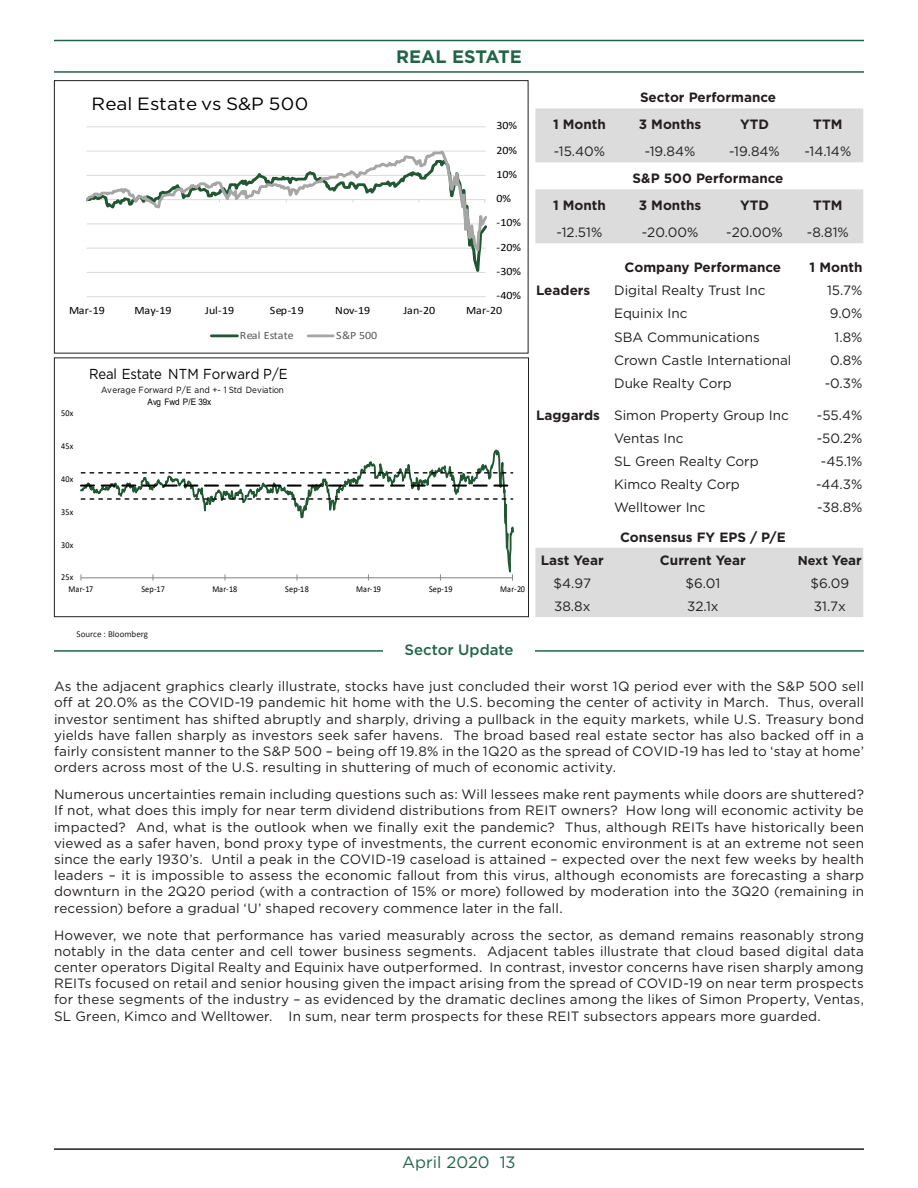
<style>
.page{position:relative;width:918px;height:1188px;background:#fff}
.page>*{position:absolute;margin:0;border:0;box-sizing:border-box;transform-origin:0 0}
.t1{font:700 18px "Gotham";color:#22644a}
.t2{font:17.7px "Gotham";letter-spacing:.015em;color:#000;scale:1.07 1}
.t3{font:16.5px "Gotham";color:#22644a}
.t4{font:500 15px "Gotham";color:#22644a}
.t5{font:14.4px "Gotham";letter-spacing:-.005em;color:#000;scale:.91 1}
.t6{font:13.5px/16.2px "Gotham";color:#231f20;text-align:justify}
.t7{font:700 13.5px "Gotham";color:#231f20}
.t8{font:700 12.75px "Gotham";color:#231f20}
.t9{font:11.25px "Calibri";letter-spacing:-.005em;color:#000;scale:1.07 1}
.t10{font:11.25px "Calibri";color:#595959;scale:1.07 1}
.t11{font:9px "Calibri";letter-spacing:.03em;color:#000;scale:.91 1}
.t12{font:9px "Gotham";letter-spacing:-.015em;color:#000;scale:.91 1}
.t13{font:9px "Calibri";color:#231f20}
.t14{font:9px "Arial";letter-spacing:-.02em;color:#000;scale:.91 1}
.s1{font-size:13.5px}
</style>
<div class="page">
<hr style="left:54px;top:650px;width:810px;height:2px;background:#22644a">
<hr style="left:54px;top:40px;width:810px;height:1px;background:#22644a">
<hr style="left:54px;top:71px;width:810px;height:2px;background:#22644a">
<hr style="left:54px;top:1148px;width:810px;height:2px;background:#231f20">
<div style="left:383px;top:643px;width:152px;height:13px;background:#fff"></div>
<div style="left:535px;top:548px;width:328px;height:69px;background:#dcdcdc"></div>
<svg style="left:535px;top:108px;width:328px;height:135px;fill:#dcdcdc"></svg>
<hr style="left:87px;top:296px;width:399px;height:1px;background:#d9d9d9">
<hr style="left:87px;top:126px;width:399px;height:1px;background:#d9d9d9">
<svg style="left:86px;top:150px;width:400px;height:123px"></svg>
<hr style="left:211px;top:334px;width:26px;height:3px;background:#215732">
<hr style="left:308px;top:334px;width:25px;height:3px;background:#a6a6a6">
<div style="left:54px;top:80px;width:474px;height:274px;border:1px solid #231f20"></div>
<svg style="left:81px;top:449px;width:432px;height:129px"></svg>
<svg style="left:81px;top:471px;width:432px;height:3px"></svg>
<svg style="left:81px;top:498px;width:432px;height:2px"></svg>
<svg style="left:81px;top:484px;width:432px;height:4px"></svg>
<div style="left:54px;top:358px;width:475px;height:259px;border:1px solid #231f20"></div>
<p class="t2" style="left:91px;top:93px;width:204px">Real Estate vs S&amp;P 500</p>
<p class="t1" style="left:396px;top:44px;width:127px">REAL ESTATE</p>
<p class="t9" style="left:496px;top:118px;width:21px">30%</p>
<p class="t9" style="left:496px;top:142px;width:21px">20%</p>
<p class="t9" style="left:496px;top:166px;width:21px">10%</p>
<p class="t9" style="left:496px;top:191px;width:15px">0%</p>
<p class="t9" style="left:496px;top:215px;width:24px">-10%</p>
<p class="t9" style="left:496px;top:239px;width:24px">-20%</p>
<p class="t9" style="left:496px;top:263px;width:24px">-30%</p>
<p class="t9" style="left:496px;top:288px;width:24px">-40%</p>
<p class="t9" style="left:69px;top:302px;width:35px">Mar-19</p>
<p class="t9" style="left:135px;top:302px;width:36px">May-19</p>
<p class="t9" style="left:205px;top:302px;width:29px">Jul-19</p>
<p class="t9" style="left:270px;top:302px;width:33px">Sep-19</p>
<p class="t9" style="left:335px;top:302px;width:34px">Nov-19</p>
<p class="t9" style="left:403px;top:302px;width:31px">Jan-20</p>
<p class="t9" style="left:466px;top:302px;width:35px">Mar-20</p>
<p class="t10" style="left:240px;top:327px;width:52px">Real Estate</p>
<p class="t10" style="left:336px;top:327px;width:40px">S&amp;P 500</p>
<p class="t11" style="left:61px;top:407px;width:15px">50x</p>
<p class="t11" style="left:61px;top:440px;width:15px">45x</p>
<p class="t11" style="left:61px;top:473px;width:15px">40x</p>
<p class="t11" style="left:61px;top:506px;width:15px">35x</p>
<p class="t11" style="left:61px;top:538px;width:15px">30x</p>
<p class="t11" style="left:61px;top:571px;width:15px">25x</p>
<p class="t5" style="left:89px;top:365px;width:220px">Real Estate NTM Forward P/E</p>
<p class="t14" style="left:148px;top:396px;width:71px">Avg Fwd P/E 39x</p>
<p class="t12" style="left:101px;top:384px;width:202px">Average Forward P/E and +- 1 Std Deviation</p>
<p class="t11" style="left:69px;top:583px;width:29px">Mar-17</p>
<p class="t11" style="left:142px;top:583px;width:27px">Sep-17</p>
<p class="t11" style="left:212px;top:583px;width:29px">Mar-18</p>
<p class="t11" style="left:285px;top:583px;width:27px">Sep-18</p>
<p class="t11" style="left:356px;top:583px;width:29px">Mar-19</p>
<p class="t11" style="left:429px;top:583px;width:27px">Sep-19</p>
<p class="t11" style="left:500px;top:583px;width:29px">Mar-20</p>
<p class="t13" style="left:77px;top:628px;width:73px">Source : Bloomberg</p>
<p class="t4" style="left:405px;top:640px;width:110px">Sector Update</p>
<p class="t7" style="left:640px;top:89px;width:138px">Sector Performance</p>
<p class="t7" style="left:553px;top:116px;width:54px">1 Month</p>
<p class="t7" style="left:639px;top:116px;width:64px">3 Months</p>
<p class="t7" style="left:740px;top:116px;width:30px">YTD</p>
<p class="t7" style="left:813px;top:116px;width:31px">TTM</p>
<p class="t6" style="left:554px;top:143px;width:53px">-15.40%</p>
<p class="t6" style="left:645px;top:143px;width:52px">-19.84%</p>
<p class="t6" style="left:729px;top:143px;width:52px">-19.84%</p>
<p class="t6" style="left:805px;top:143px;width:48px">-14.14%</p>
<p class="t7" style="left:633px;top:170px;width:152px">S&amp;P 500 Performance</p>
<p class="t7" style="left:553px;top:197px;width:54px">1 Month</p>
<p class="t7" style="left:639px;top:197px;width:64px">3 Months</p>
<p class="t7" style="left:740px;top:197px;width:30px">YTD</p>
<p class="t7" style="left:813px;top:197px;width:31px">TTM</p>
<p class="t6" style="left:557px;top:224px;width:47px">-12.51%</p>
<p class="t6" style="left:642px;top:224px;width:58px">-20.00%</p>
<p class="t6" style="left:726px;top:224px;width:58px">-20.00%</p>
<p class="t6" style="left:807px;top:224px;width:43px">-8.81%</p>
<p class="t7" style="left:625px;top:259px;width:158px">Company Performance</p>
<p class="t7" style="left:810px;top:259px;width:54px">1 Month</p>
<p class="t7" style="left:536px;top:282px;width:56px">Leaders</p>
<p class="t6" style="left:614px;top:282px;width:153px">Digital Realty Trust Inc</p>
<p class="t6" style="left:827px;top:282px;width:37px">15.7%</p>
<p class="t6" style="left:614px;top:305px;width:75px">Equinix Inc</p>
<p class="t6" style="left:830px;top:305px;width:34px">9.0%</p>
<p class="t6" style="left:614px;top:328px;width:147px">SBA Communications</p>
<p class="t6" style="left:835px;top:328px;width:29px">1.8%</p>
<p class="t6" style="left:614px;top:351px;width:179px">Crown Castle International</p>
<p class="t6" style="left:830px;top:351px;width:34px">0.8%</p>
<p class="t6" style="left:614px;top:374px;width:119px">Duke Realty Corp</p>
<p class="t6" style="left:825px;top:374px;width:39px">-0.3%</p>
<p class="t7" style="left:536px;top:406px;width:65px">Laggards</p>
<p class="t6" style="left:614px;top:407px;width:176px">Simon Property Group Inc</p>
<p class="t6" style="left:817px;top:407px;width:47px">-55.4%</p>
<p class="t6" style="left:614px;top:430px;width:71px">Ventas Inc</p>
<p class="t6" style="left:817px;top:430px;width:47px">-50.2%</p>
<p class="t6" style="left:614px;top:453px;width:146px">SL Green Realty Corp</p>
<p class="t6" style="left:821px;top:453px;width:43px">-45.1%</p>
<p class="t6" style="left:614px;top:476px;width:127px">Kimco Realty Corp</p>
<p class="t6" style="left:816px;top:476px;width:48px">-44.3%</p>
<p class="t6" style="left:614px;top:499px;width:93px">Welltower Inc</p>
<p class="t6" style="left:817px;top:499px;width:47px">-38.8%</p>
<p class="t7" style="left:620px;top:528px;width:167px">Consensus FY EPS / P/E</p>
<p class="t7" style="left:541px;top:551px;width:64px">Last Year</p>
<p class="t7" style="left:660px;top:551px;width:87px">Current Year</p>
<p class="t8" style="left:798px;top:552px;width:66px">Next <span class="s1">Year</span></p>
<p class="t6" style="left:554px;top:575px;width:39px">$4.97</p>
<p class="t6" style="left:686px;top:575px;width:36px">$6.01</p>
<p class="t6" style="left:811px;top:575px;width:40px">$6.09</p>
<p class="t6" style="left:554px;top:598px;width:38px">38.8x</p>
<p class="t6" style="left:687px;top:598px;width:33px">32.1x</p>
<p class="t6" style="left:814px;top:598px;width:33px">31.7x</p>
<p class="t6" style="left:54px;top:678px;width:812px">As the adjacent graphics clearly illustrate, stocks have just concluded their worst 1Q period ever with the S&amp;P 500 sell off at 20.0% as the COVID-19 pandemic hit home with the U.S. becoming the center of activity in March. Thus, overall investor sentiment has shifted abruptly and sharply, driving a pullback in the equity markets, while U.S. Treasury bond yields have fallen sharply as investors seek safer havens. The broad based real estate sector has also backed off in a fairly consistent manner to the S&amp;P 500 – being off 19.8% in the 1Q20 as the spread of COVID-19 has led to ‘stay at home’ orders across most of the U.S. resulting in shuttering of much of economic activity.</p>
<p class="t6" style="left:54px;top:786px;width:812px">Numerous uncertainties remain including questions such as: Will lessees make rent payments while doors are shuttered?<br>If not, what does this imply for near term dividend distributions from REIT owners? How long will economic activity be impacted? And, what is the outlook when we finally exit the pandemic? Thus, although REITs have historically been viewed as a safer haven, bond proxy type of investments, the current economic environment is at an extreme not seen since the early 1930’s. Until a peak in the COVID-19 caseload is attained – expected over the next few weeks by health leaders – it is impossible to assess the economic fallout from this virus, although economists are forecasting a sharp downturn in the 2Q20 period (with a contraction of 15% or more) followed by moderation into the 3Q20 (remaining in recession) before a gradual ‘U’ shaped recovery commence later in the fall.</p>
<p class="t6" style="left:54px;top:926px;width:812px">However, we note that performance has varied measurably across the sector, as demand remains reasonably strong notably in the data center and cell tower business segments. Adjacent tables illustrate that cloud based digital data center operators Digital Realty and Equinix have outperformed. In contrast, investor concerns have risen sharply among REITs focused on retail and senior housing given the impact arising from the spread of COVID-19 on near term prospects for these segments of the industry – as evidenced by the dramatic declines among the likes of Simon Property, Ventas, SL Green, Kimco and Welltower. In sum, near term prospects for these REIT subsectors appears more guarded.</p>
<p class="t3" style="left:402px;top:1151px;width:115px">April 2020 13</p>
</div>
